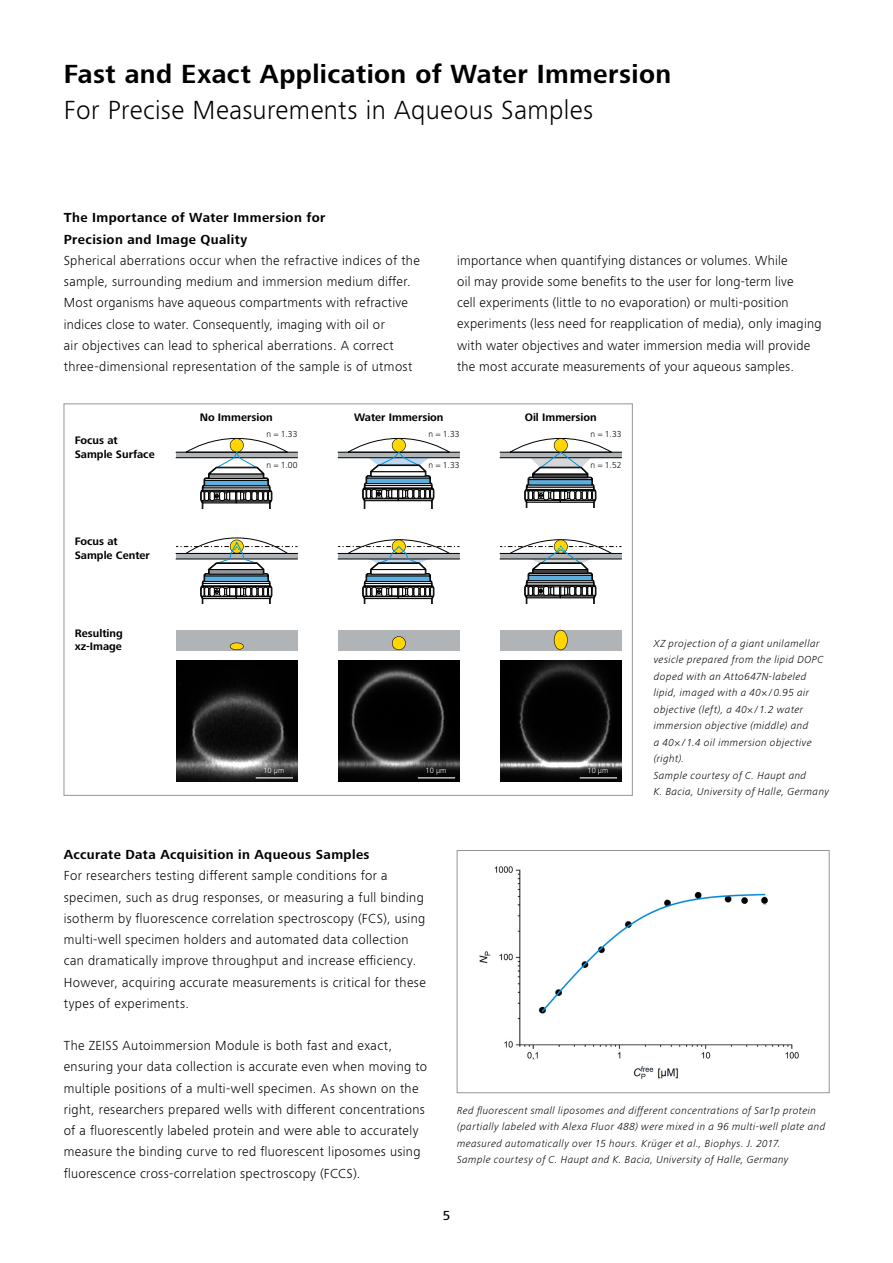
<style>
.page{position:relative;width:893px;height:1263px;background:#fff}
.page>*{position:absolute;margin:0;border:0;box-sizing:border-box;transform-origin:0 0}
.t1{font:700 27px "ZEISS Frutiger Next W1 G";letter-spacing:.015em;color:#000}
.t2{font:300 27px "ZEISS Frutiger Next W1 G";letter-spacing:.015em;color:#000}
.t3{font:300 13.5px/21.1px "ZEISS Frutiger Next W1 G";letter-spacing:.025em;color:#000}
.t4{font:700 13.5px/21.1px "ZEISS Frutiger Next W1 G";letter-spacing:.03em;color:#000}
.t5{font:500 13.5px "ZEISS Frutiger Next W1 G";color:#000}
.t6{font:700 11.25px/13.5px "Zeiss Frutiger Next Pro";color:#000}
.t7{font:italic 300 10.5px/16.5px "ZEISS Frutiger Next W1 G";letter-spacing:.04em;color:#000}
.t8{font:300 9px "Zeiss Frutiger Next Pro";color:#000}
.t9{font:300 7.8px "Zeiss Frutiger Next Pro";color:#fff}
</style>
<div class="page">
<div style="left:338px;top:452px;width:122px;height:6px;background:#b1b4b6"></div>
<hr style="left:338px;top:452px;width:122px;height:1px;background:#000">
<hr style="left:338px;top:457px;width:122px;height:1px;background:#000">
<div style="left:500px;top:452px;width:122px;height:6px;background:#b1b4b6"></div>
<hr style="left:500px;top:452px;width:122px;height:1px;background:#000">
<hr style="left:500px;top:457px;width:122px;height:1px;background:#000">
<svg style="left:509px;top:438px;width:105px;height:69px"></svg>
<div style="left:176px;top:452px;width:122px;height:6px;background:#b1b4b6"></div>
<hr style="left:176px;top:452px;width:122px;height:1px;background:#000">
<hr style="left:176px;top:457px;width:122px;height:1px;background:#000">
<svg style="left:185px;top:438px;width:105px;height:70px"></svg>
<svg style="left:347px;top:438px;width:105px;height:70px"></svg>
<img style="left:176px;top:660px;width:122px;height:122px">
<div style="left:176px;top:630px;width:122px;height:20px;background:#b1b4b6"></div>
<div style="left:338px;top:630px;width:122px;height:20px;background:#b1b4b6"></div>
<div style="left:500px;top:630px;width:122px;height:20px;background:#b1b4b6"></div>
<svg style="left:554px;top:630px;width:14px;height:20px"></svg>
<svg style="left:230px;top:642px;width:14px;height:8px"></svg>
<svg style="left:392px;top:636px;width:14px;height:14px"></svg>
<svg style="left:500px;top:539px;width:122px;height:64px"></svg>
<svg style="left:338px;top:539px;width:122px;height:65px"></svg>
<svg style="left:176px;top:537px;width:122px;height:67px"></svg>
<hr style="left:256px;top:777px;width:37px;height:1px;background:#fff">
<img style="left:338px;top:660px;width:122px;height:122px">
<hr style="left:418px;top:777px;width:37px;height:1px;background:#fff">
<img style="left:500px;top:660px;width:122px;height:122px">
<hr style="left:580px;top:777px;width:37px;height:1px;background:#fff">
<img style="left:479px;top:866px;width:320px;height:214px">
<div style="left:457px;top:850px;width:372px;height:243px;border:1px solid #939598"></div>
<h1 class="t1" style="left:64px;top:55px;width:609px">Fast and Exact Application of Water Immersion</h1>
<h1 class="t2" style="left:64px;top:92px;width:531px">For Precise Measurements in Aqueous Samples</h1>
<p class="t4" style="left:64px;top:207px;width:263px">The Importance of Water Immersion for<br>Precision and Image Quality</p>
<p class="t3" style="left:64px;top:249px;width:358px">Spherical aberrations occur when the refractive indices of the sample, surrounding medium and immersion medium differ.<br>Most organisms have aqueous compartments with refractive indices close to water. Consequently, imaging with oil or<br>air objectives can lead to spherical aberrations. A correct three-dimensional representation of the sample is of utmost</p>
<p class="t3" style="left:457px;top:249px;width:366px">importance when quantifying distances or volumes. While<br>oil may provide some benefits to the user for long-term live<br>cell experiments (little to no evaporation) or multi-position experiments (less need for reapplication of media), only imaging with water objectives and water immersion media will provide the most accurate measurements of your aqueous samples.</p>
<p class="t6" style="left:75px;top:434px;width:81px">Focus at<br>Sample Surface</p>
<p class="t6" style="left:75px;top:535px;width:77px">Focus at<br>Sample Center</p>
<p class="t6" style="left:75px;top:626px;width:50px">Resulting xz-Image</p>
<p class="t6" style="left:200px;top:411px;width:74px">No Immersion</p>
<p class="t6" style="left:354px;top:411px;width:91px">Water Immersion</p>
<p class="t6" style="left:525px;top:411px;width:74px">Oil Immersion</p>
<p class="t8" style="left:267px;top:429px;width:32px">n = 1.33</p>
<p class="t8" style="left:267px;top:460px;width:32px">n = 1.00</p>
<p class="t8" style="left:429px;top:429px;width:32px">n = 1.33</p>
<p class="t8" style="left:429px;top:460px;width:32px">n = 1.33</p>
<p class="t8" style="left:591px;top:429px;width:32px">n = 1.33</p>
<p class="t8" style="left:591px;top:460px;width:32px">n = 1.52</p>
<p class="t9" style="left:263px;top:766px;width:22px">10 µm</p>
<p class="t9" style="left:426px;top:766px;width:22px">10 µm</p>
<p class="t9" style="left:587px;top:766px;width:22px">10 µm</p>
<p class="t7" style="left:654px;top:635px;width:177px">XZ projection of a giant unilamellar vesicle prepared from the lipid DOPC doped with an Atto647N-labeled lipid, imaged with a 40× / 0.95 air objective (left), a 40× / 1.2 water immersion objective (middle) and<br>a 40× / 1.4 oil immersion objective (right).<br>Sample courtesy of C. Haupt and<br>K. Bacia, University of Halle, Germany</p>
<p class="t4" style="left:64px;top:844px;width:307px">Accurate Data Acquisition in Aqueous Samples</p>
<p class="t3" style="left:64px;top:865px;width:364px">For researchers testing different sample conditions for a specimen, such as drug responses, or measuring a full binding isotherm by fluorescence correlation spectroscopy (FCS), using multi-well specimen holders and automated data collection can dramatically improve throughput and increase efficiency.<br>However, acquiring accurate measurements is critical for these types of experiments.</p>
<p class="t3" style="left:64px;top:1034px;width:365px">The ZEISS Autoimmersion Module is both fast and exact, ensuring your data collection is accurate even when moving to multiple positions of a multi-well specimen. As shown on the right, researchers prepared wells with different concentrations of a fluorescently labeled protein and were able to accurately measure the binding curve to red fluorescent liposomes using fluorescence cross-correlation spectroscopy (FCCS).</p>
<p class="t7" style="left:457px;top:1102px;width:370px">Red fluorescent small liposomes and different concentrations of Sar1p protein (partially labeled with Alexa Fluor 488) were mixed in a 96 multi-well plate and measured automatically over 15 hours. Krüger et al., Biophys. J. 2017.<br>Sample courtesy of C. Haupt and K. Bacia, University of Halle, Germany</p>
<p class="t5" style="left:443px;top:1206px;width:9px">5</p>
</div>
